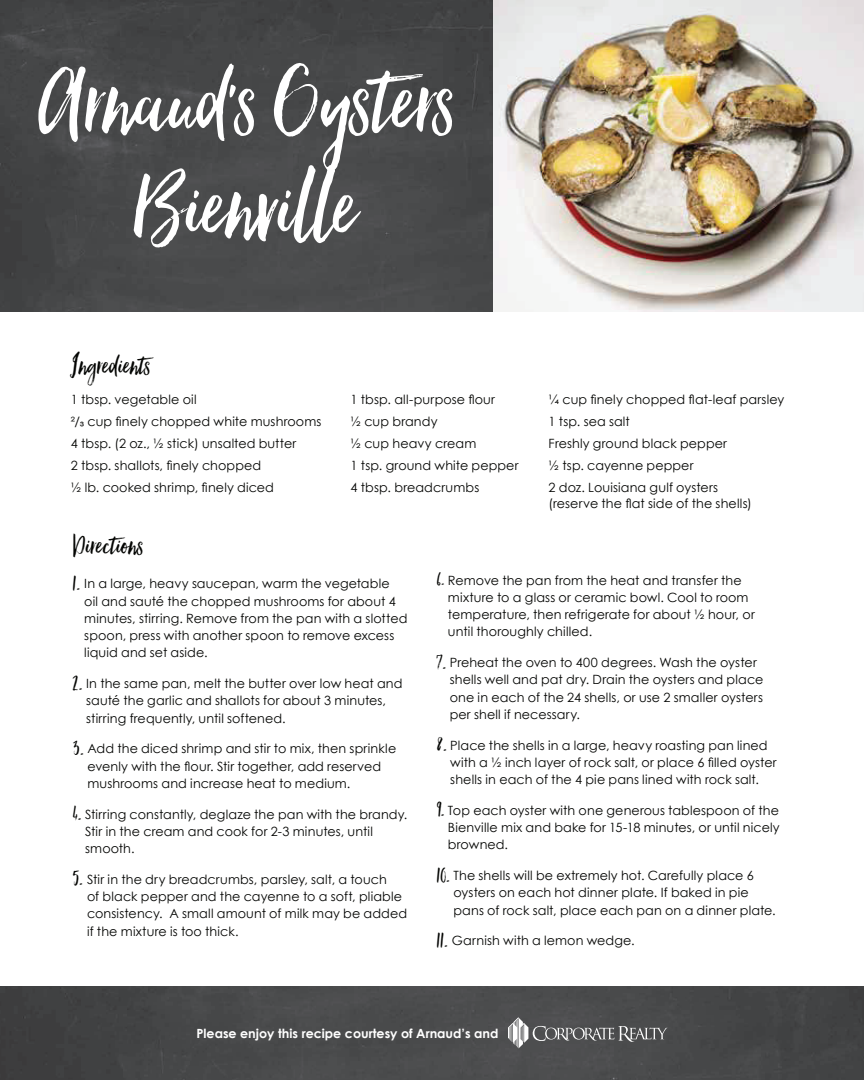
<style>
.page{position:relative;width:864px;height:1080px;background:#fff}
.page>*{position:absolute;margin:0;border:0;box-sizing:border-box;transform-origin:0 0}
.t1{font:114.6px/105px "Hello Beautiful";color:#fff;text-align:center}
.t2{font:33px "Hello Beautiful";color:#040503}
.t3{font:30px "Hello Beautiful";color:#040503}
.t4{font:12.75px/17.2px "Century Gothic";letter-spacing:.01em;color:#040503}
.t5{font:700 12.6px "Century Gothic";color:#fff}
.s1{font-family:"Hello Beautiful";font-size:27px}
</style>
<div class="page">
<img style="left:0;top:986px;width:864px;height:94px">
<img style="left:0;top:0;width:864px;height:311px">
<svg style="left:508px;top:1017px;width:160px;height:31px;background:#676869"></svg>
<h1 class="t1" style="left:37px;top:56px;width:421px">Arnaud's Oysters<br>Bienville</h1>
<h2 class="t2" style="left:71px;top:346px;width:81px">Ingredients</h2>
<p class="t4" style="left:71px;top:388px;width:252px;line-height:21.9px">1 tbsp. vegetable oil<br>²/³ cup finely chopped white mushrooms 4 tbsp. (2 oz., ½ stick) unsalted butter<br>2 tbsp. shallots, finely chopped<br>½ lb. cooked shrimp, finely diced</p>
<h2 class="t2" style="left:73px;top:526px;width:72px">Directions</h2>
<p class="t4" style="left:351px;top:388px;width:170px;line-height:21.9px">1 tbsp. all-purpose flour<br>½ cup brandy<br>½ cup heavy cream<br>1 tsp. ground white pepper<br>4 tbsp. breadcrumbs</p>
<p class="t4" style="left:549px;top:388px;width:237px;line-height:21.9px">¼ cup finely chopped flat-leaf parsley<br>1 tsp. sea salt<br>Freshly ground black pepper<br>½ tsp. cayenne pepper<br>2 doz. Louisiana gulf oysters</p>
<p class="t4" style="left:549px;top:495px;width:205px">(reserve the flat side of the shells)</p>
<h3 class="t3" style="left:73px;top:565px;width:9px">1.</h3>
<p class="t4" style="left:84px;top:575px;width:325px">In a large, heavy saucepan, warm the vegetable<br>oil and sauté the chopped mushrooms for about 4 minutes, stirring. Remove from the pan with a slotted spoon, press with another spoon to remove excess liquid and set aside.</p>
<h3 class="t3" style="left:73px;top:665px;width:11px">2.</h3>
<p class="t4" style="left:86px;top:675px;width:318px">In the same pan, melt the butter over low heat and sauté the garlic and shallots for about 3 minutes, stirring frequently, until softened.</p>
<h3 class="t3" style="left:73px;top:730px;width:12px">3.</h3>
<p class="t4" style="left:87px;top:740px;width:310px">Add the diced shrimp and stir to mix, then sprinkle evenly with the flour. Stir together, add reserved mushrooms and increase heat to medium.</p>
<h3 class="t3" style="left:73px;top:795px;width:10px">4.</h3>
<p class="t4" style="left:85px;top:805px;width:324px">Stirring constantly, deglaze the pan with the brandy.<br>Stir in the cream and cook for 2-3 minutes, until smooth.</p>
<h3 class="t3" style="left:73px;top:861px;width:11px">5.</h3>
<p class="t4" style="left:87px;top:871px;width:322px">Stir in the dry breadcrumbs, parsley, salt, a touch<br>of black pepper and the cayenne to a soft, pliable consistency. A small amount of milk may be added if the mixture is too thick.</p>
<p class="t4" style="left:448px;top:571px;width:308px;text-indent:-11px"><span class="s1">6.</span> Remove the pan from the heat and transfer the mixture to a glass or ceramic bowl. Cool to room temperature, then refrigerate for about ½ hour, or until thoroughly chilled.</p>
<h3 class="t3" style="left:437px;top:644px;width:11px">7.</h3>
<p class="t4" style="left:450px;top:654px;width:315px">Preheat the oven to 400 degrees. Wash the oyster shells well and pat dry. Drain the oysters and place one in each of the 24 shells, or use 2 smaller oysters per shell if necessary.</p>
<h3 class="t3" style="left:437px;top:726px;width:11px">8.</h3>
<p class="t4" style="left:450px;top:736px;width:328px">Place the shells in a large, heavy roasting pan lined with a ½ inch layer of rock salt, or place 6 filled oyster shells in each of the 4 pie pans lined with rock salt.</p>
<h3 class="t3" style="left:437px;top:792px;width:9px">9.</h3>
<p class="t4" style="left:448px;top:802px;width:333px;text-align:justify">Top each oyster with one generous tablespoon of the Bienville mix and bake for 15-18 minutes, or until nicely browned.</p>
<h3 class="t3" style="left:437px;top:857px;width:15px">10.</h3>
<p class="t4" style="left:454px;top:867px;width:324px">The shells will be extremely hot. Carefully place 6 oysters on each hot dinner plate. If baked in pie pans of rock salt, place each pan on a dinner plate.</p>
<h3 class="t3" style="left:437px;top:922px;width:12px">11.</h3>
<p class="t4" style="left:452px;top:932px;width:184px">Garnish with a lemon wedge.</p>
<p class="t5" style="left:196px;top:1025px;width:304px">Please enjoy this recipe courtesy of Arnaud’s and</p>
</div>
